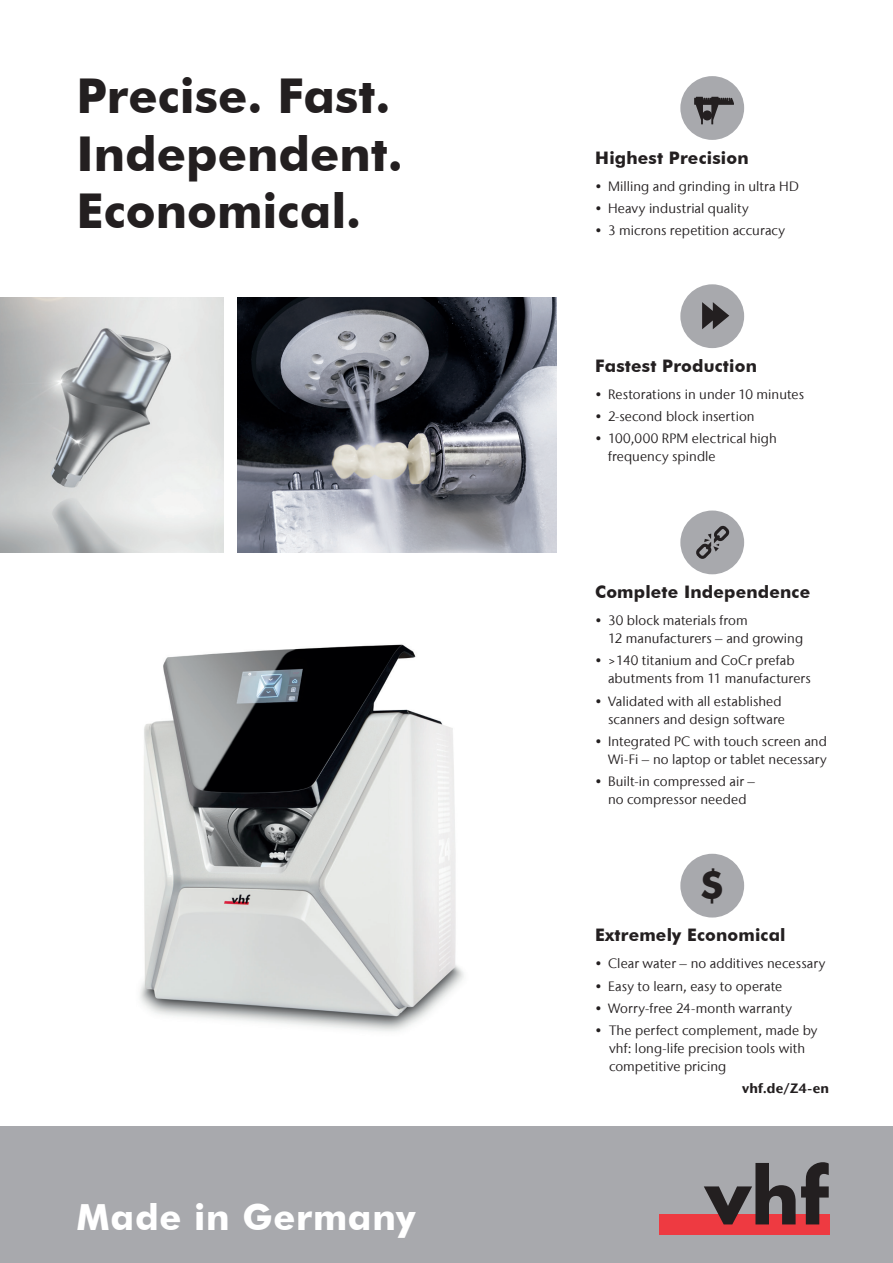
<style>
.page{position:relative;width:893px;height:1263px;background:#fff}
.page>*{position:absolute;margin:0;border:0;box-sizing:border-box;transform-origin:0 0}
.t1{font:700 48px/57.6px "Futura BT";color:#231f20}
.t2{font:700 39px "Futura BT";color:#231f20}
.t3{font:700 36px "Futura BT";letter-spacing:.02em;color:#fff}
.t4{font:700 17.25px "Futura BT";letter-spacing:.01em;color:#231f20}
.t5{font:13.5px/18px "Stone Sans IIITC Com";letter-spacing:.005em;color:#231f20}
.t6{font:700 13.5px "Stone Sans IIITC Com";letter-spacing:.01em;color:#231f20}
</style>
<div class="page">
<div style="left:0;top:1127px;width:893px;height:136px;background:#a8a9ad"></div>
<div style="left:659px;top:1214px;width:170px;height:20px;background:#ee3a41"></div>
<svg style="left:704px;top:1162px;width:125px;height:62px"></svg>
<img style="left:237px;top:298px;width:319px;height:255px">
<img style="left:0;top:298px;width:224px;height:255px">
<img style="left:140px;top:644px;width:324px;height:388px">
<div style="left:680px;top:76px;width:64px;height:64px;background:#a8a9ad;border-radius:50%"></div>
<svg style="left:694px;top:97px;width:40px;height:27px"></svg>
<div style="left:680px;top:284px;width:64px;height:64px;background:#a8a9ad;border-radius:50%"></div>
<svg style="left:702px;top:302px;width:27px;height:27px"></svg>
<div style="left:680px;top:510px;width:64px;height:64px;background:#a8a9ad;border-radius:50%"></div>
<svg style="left:696px;top:525px;width:34px;height:34px"></svg>
<div style="left:680px;top:854px;width:64px;height:63px;background:#a8a9ad;border-radius:50%"></div>
<h1 class="t1" style="left:77px;top:67px;width:328px">Precise. Fast.<br>Independent.<br>Economical.</h1>
<h3 class="t3" style="left:77px;top:1195px;width:341px">Made in Germany</h3>
<p class="t4" style="left:595px;top:147px;width:155px">Highest Precision</p>
<p class="t5" style="left:595px;top:177px;width:205px">• Milling and grinding in ultra HD</p>
<p class="t5" style="left:595px;top:199px;width:155px">• Heavy industrial quality</p>
<p class="t5" style="left:595px;top:221px;width:191px">• 3 microns repetition accuracy</p>
<p class="t4" style="left:595px;top:355px;width:163px">Fastest Production</p>
<p class="t5" style="left:595px;top:385px;width:210px">• Restorations in under 10 minutes</p>
<p class="t5" style="left:595px;top:407px;width:161px">• 2-second block insertion</p>
<p class="t5" style="left:608px;top:429px;width:170px;text-indent:-13px">• 100,000 RPM electrical high frequency spindle</p>
<p class="t4" style="left:595px;top:581px;width:216px">Complete Independence</p>
<p class="t5" style="left:608px;top:611px;width:197px;text-indent:-13px">• 30 block materials from<br>12 manufacturers – and growing</p>
<p class="t5" style="left:608px;top:651px;width:204px;text-indent:-13px">• &gt;140 titanium and CoCr prefab abutments from 11 manufacturers</p>
<p class="t5" style="left:595px;top:692px;width:191px;text-align:right">• Validated with all established scanners and design software</p>
<p class="t5" style="left:595px;top:732px;width:233px;text-align:right">• Integrated PC with touch screen and<br>Wi-Fi – no laptop or tablet necessary</p>
<p class="t5" style="left:595px;top:772px;width:161px;text-align:center">• Built-in compressed air – no compressor needed</p>
<h2 class="t2" style="left:700px;top:861px;width:26px">$</h2>
<p class="t4" style="left:595px;top:925px;width:192px">Extremely Economical</p>
<p class="t5" style="left:595px;top:954px;width:232px">• Clear water – no additives necessary</p>
<p class="t5" style="left:595px;top:977px;width:189px">• Easy to learn, easy to operate</p>
<p class="t5" style="left:595px;top:999px;width:198px">• Worry-free 24-month warranty</p>
<p class="t5" style="left:609px;top:1021px;width:210px;text-indent:-14px">• The perfect complement, made by vhf: long-life precision tools with competitive pricing</p>
<p class="t6" style="left:742px;top:1080px;width:88px">vhf.de/Z4-en</p>
</div>
